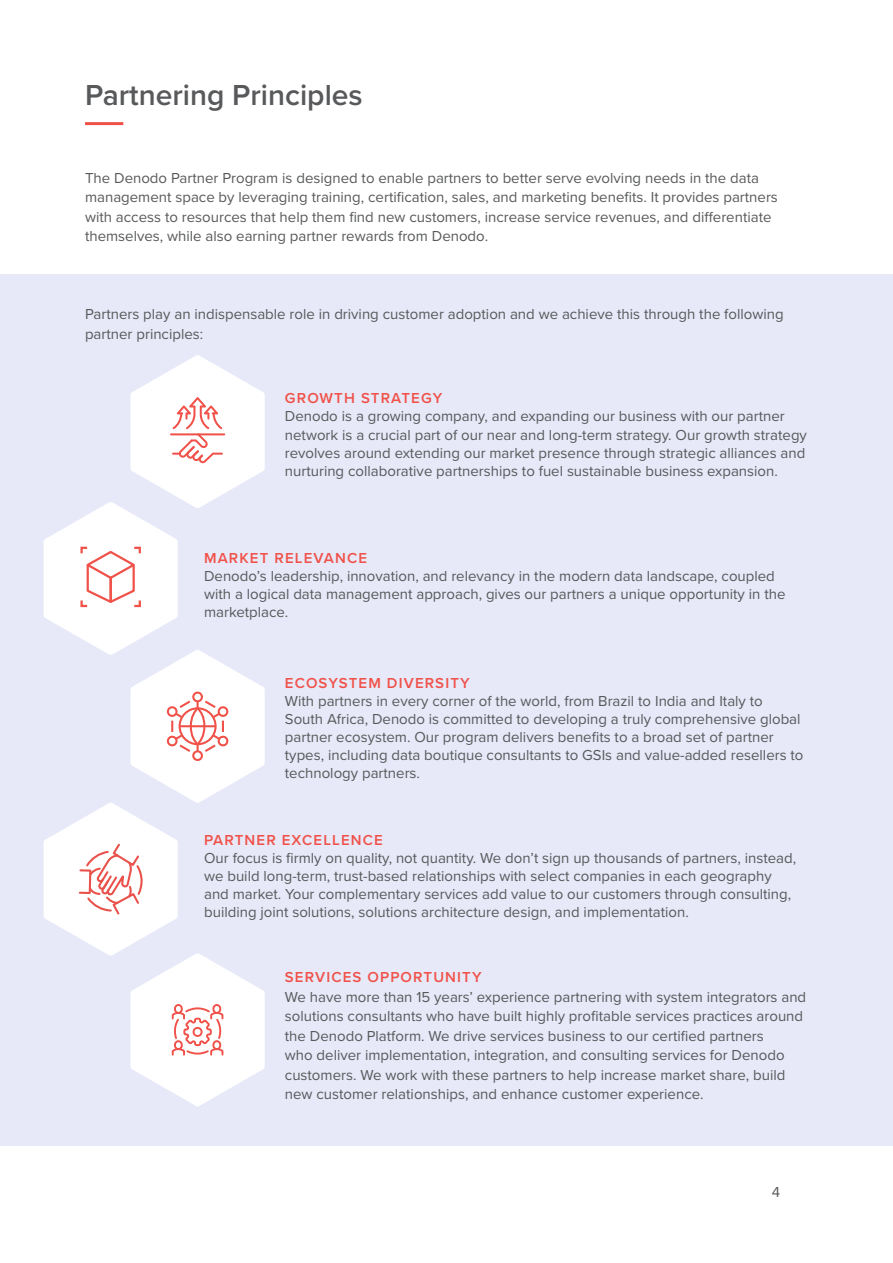
<style>
.page{position:relative;width:893px;height:1263px;background:#fff}
.page>*{position:absolute;margin:0;border:0;box-sizing:border-box;transform-origin:0 0}
.t1{font:600 30px "Proxima Nova";color:#58595b}
.t2{font:15px/18px "Proxima Nova";color:#58595b}
.t3{font:600 15px "Proxima Nova";letter-spacing:.075em;color:#f05149}
</style>
<div class="page">
<div style="left:0;top:274px;width:893px;height:872px;background:#e7e9f8"></div>
<hr style="left:85px;top:122px;width:38px;height:3px;background:#f05149">
<svg style="left:44px;top:355px;width:221px;height:751px"></svg>
<h1 class="t1" style="left:85px;top:72px;width:279px">Partnering Principles</h1>
<p class="t2" style="left:85px;top:167px;width:694px;line-height:19.5px">The Denodo Partner Program is designed to enable partners to better serve evolving needs in the data management space by leveraging training, certification, sales, and marketing benefits. It provides partners with access to resources that help them find new customers, increase service revenues, and differentiate themselves, while also earning partner rewards from Denodo.</p>
<p class="t2" style="left:85px;top:304px;width:700px;line-height:19.5px">Partners play an indispensable role in driving customer adoption and we achieve this through the following partner principles:</p>
<p class="t3" style="left:285px;top:387px;width:159px">GROWTH STRATEGY</p>
<p class="t2" style="left:285px;top:407px;width:524px">Denodo is a growing company, and expanding our business with our partner network is a crucial part of our near and long-term strategy. Our growth strategy revolves around extending our market presence through strategic alliances and nurturing collaborative partnerships to fuel sustainable business expansion.</p>
<p class="t3" style="left:204px;top:547px;width:165px">MARKET RELEVANCE</p>
<p class="t2" style="left:204px;top:566px;width:583px">Denodo’s leadership, innovation, and relevancy in the modern data landscape, coupled with a logical data management approach, gives our partners a unique opportunity in the marketplace.</p>
<p class="t3" style="left:285px;top:672px;width:186px">ECOSYSTEM DIVERSITY</p>
<p class="t2" style="left:285px;top:691px;width:520px">With partners in every corner of the world, from Brazil to India and Italy to South Africa, Denodo is committed to developing a truly comprehensive global partner ecosystem. Our program delivers benefits to a broad set of partner types, including data boutique consultants to GSIs and value-added resellers to technology partners.</p>
<p class="t3" style="left:204px;top:829px;width:180px">PARTNER EXCELLENCE</p>
<p class="t2" style="left:204px;top:848px;width:594px">Our focus is firmly on quality, not quantity. We don’t sign up thousands of partners, instead, we build long-term, trust-based relationships with select companies in each geography and market. Your complementary services add value to our customers through consulting, building joint solutions, solutions architecture design, and implementation.</p>
<p class="t3" style="left:285px;top:966px;width:198px">SERVICES OPPORTUNITY</p>
<p class="t2" style="left:285px;top:986px;width:523px;line-height:19.5px">We have more than 15 years’ experience partnering with system integrators and solutions consultants who have built highly profitable services practices around the Denodo Platform. We drive services business to our certified partners<br>who deliver implementation, integration, and consulting services for Denodo customers. We work with these partners to help increase market share, build new customer relationships, and enhance customer experience.</p>
<p class="t2" style="left:772px;top:1182px;width:10px">4</p>
</div>
